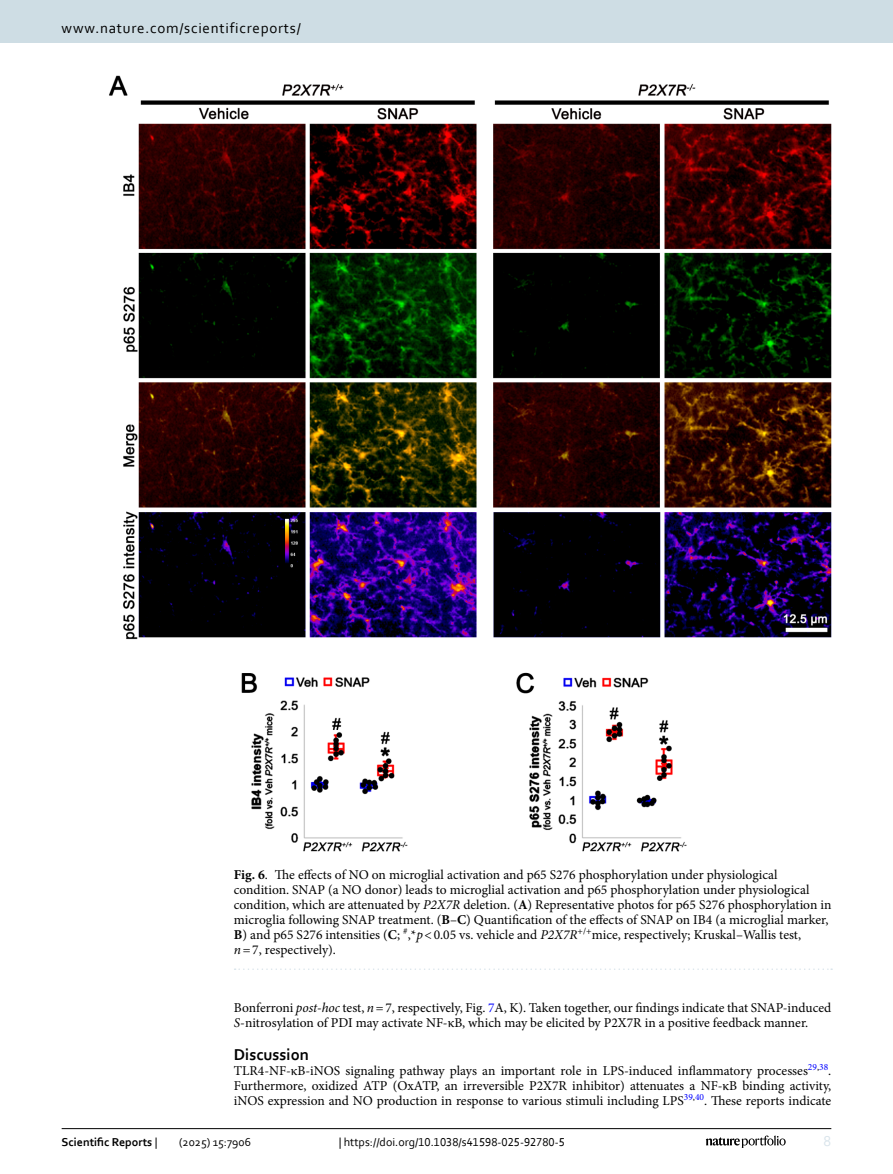
<style>
.page{position:relative;width:893px;height:1174px;background:#fff}
.page>*{position:absolute;margin:0;border:0;box-sizing:border-box;transform-origin:0 0}
.Head_1{font:700 16.5px "Corbel";color:#000}
.t1{font:15px "Corbel";letter-spacing:.05em;color:#000}
.t2{font:15px "Corbel";color:#d9e4eb}
.Figure_Caption{font:13.5px/15px "Minion Pro";color:#000}
.Body_Text{font:13.5px/15px "Minion Pro";color:#000;text-align:justify}
.Body_Text_Indent{font:13.5px/15px "Minion Pro";color:#000}
.t3{font:12px "Corbel";color:#000}
.t4{font:700 12px "Corbel";color:#000}
.s1{font-weight:700}
.s2{font-style:italic}
.s3{color:#00f}
.s4{font-weight:400}
</style>
<div class="page">
<img style="left:109px;top:76px;width:722px;height:775px">
<svg style="left:235px;top:968px;width:597px;height:2px"></svg>
<hr style="left:62px;top:1128px;width:769px;height:1px;background:#000">
<svg style="left:706px;top:1135px;width:80px;height:12px"></svg>
<div style="left:0;top:0;width:893px;height:43px;background:#cedde4"></div>
<p class="t1" style="left:62px;top:18px;width:241px">www.nature.com/scientificreports/</p>
<p class="Figure_Caption" style="left:234px;top:867px;width:599px"><span class="s1">Fig. 6</span>. The effects of NO on microglial activation and p65 S276 phosphorylation under physiological condition. SNAP (a NO donor) leads to microglial activation and p65 phosphorylation under physiological condition, which are attenuated by <span class="s2">P2X7R</span> deletion. (<span class="s1">A</span>) Representative photos for p65 S276 phosphorylation in microglia following SNAP treatment. (<span class="s1">B</span>–<span class="s1">C</span>) Quantification of the effects of SNAP on IB4 (a microglial marker, <span class="s1">B</span>) and p65 S276 intensities (<span class="s1">C</span>; <sup>#</sup>,*<span class="s2">p</span>&lt;0.05 vs. vehicle and <span class="s2">P2X7R</span><sup>+/+</sup>mice, respectively; Kruskal–Wallis test, <span class="s2">n</span>=7, respectively).</p>
<p class="Body_Text_Indent" style="left:234px;top:1000px;width:599px">Bonferroni <span class="s2">post-hoc</span> test, <span class="s2">n</span>=7, respectively, Fig. <span class="s3">7</span>A, K). Taken together, our findings indicate that SNAP-induced<br><span class="s2">S</span>-nitrosylation of PDI may activate NF-κB, which may be elicited by P2X7R in a positive feedback manner.</p>
<p class="Head_1" style="left:234px;top:1044px;width:77px">Discussion</p>
<p class="Body_Text" style="left:234px;top:1063px;width:599px">TLR4-NF-κB-iNOS signaling pathway plays an important role in LPS-induced inflammatory processes<sup>29</sup><sup>,</sup><sup>38</sup>.<br>Furthermore, oxidized ATP (OxATP, an irreversible P2X7R inhibitor) attenuates a NF-κB binding activity, iNOS expression and NO production in response to various stimuli including LPS<sup>39</sup><sup>,</sup><sup>40</sup>. These reports indicate</p>
<p class="t4" style="left:62px;top:1134px;width:97px">Scientific Reports <span class="s4">|</span></p>
<p class="t3" style="left:179px;top:1134px;width:73px">(2025) 15:7906</p>
<p class="t3" style="left:339px;top:1134px;width:228px">| https://doi.org/10.1038/s41598-025-92780-5</p>
<p class="t2" style="left:824px;top:1132px;width:9px">8</p>
</div>
